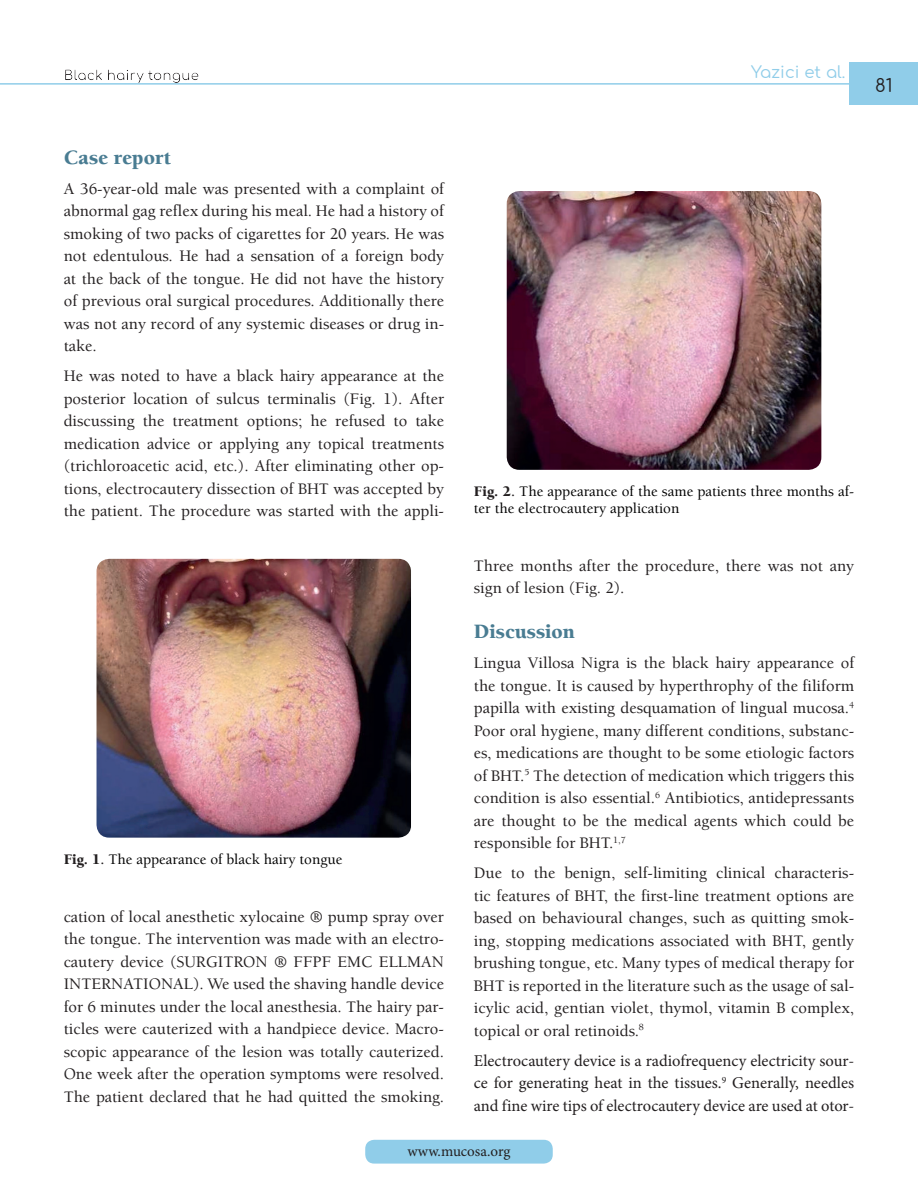
<style>
.page{position:relative;width:918px;height:1188px;background:#fff}
.page>*{position:absolute;margin:0;border:0;box-sizing:border-box;transform-origin:0 0}
.t1{font:21px "Berkeley Black Tr";color:#497c92}
.t2{font:18px "Comfortaa";color:#231f20}
.t3{font:16.5px/22.5px "Berkeley Regular Tr";color:#231f20;text-align:justify}
.t4{font:16.5px/22.5px "Minion Pro";color:#231f20;text-align:justify}
.t5{font:16.5px "Comfortaa";color:#90cde9}
.t6{font:15px/16.5px "Berkeley Regular Tr";color:#000}
.t7{font:15px "Minion Pro";color:#231f20}
.s1{font-family:"Berkeley Black Tr";color:#231f20}
.s2{font-family:"Berkeley Bold Tr";color:#231f20}
</style>
<div class="page">
<div style="left:365px;top:1140px;width:188px;height:24px;background:#90cde9;border-radius:9px"></div>
<div style="left:63px;top:67px;width:139px;height:19px;background:#231f20;opacity:.75"></div>
<hr style="left:0;top:83px;width:918px;height:2px;background:#90cde9">
<div style="left:850px;top:63px;width:68px;height:42px;background:#90cde9"></div>
<img style="left:97px;top:559px;width:314px;height:279px">
<img style="left:507px;top:191px;width:314px;height:279px">
<p class="t5" style="left:751px;top:57px;width:96px">Yazici et al.</p>
<p class="t2" style="left:875px;top:69px;width:19px">81</p>
<p class="t1" style="left:64px;top:145px;width:109px">Case report</p>
<p class="t3" style="left:64px;top:177px;width:382px">A 36-year-old male was presented with a complaint of abnormal gag reflex during his meal. He had a history of smoking of two packs of cigarettes for 20 years. He was not edentulous. He had a sensation of a foreign body at the back of the tongue. He did not have the history of previous oral surgical procedures. Additionally there was not any record of any systemic diseases or drug in&shy;take.</p>
<p class="t3" style="left:64px;top:365px;width:382px">He was noted to have a black hairy appearance at the posterior location of sulcus terminalis (Fig. 1). After discussing the treatment options; he refused to take medication advice or applying any topical treatments (trichloroacetic acid, etc.). After eliminating other op&shy;tions, electrocautery dissection of BHT was accepted by the patient. The procedure was started with the appli-</p>
<p class="t6" style="left:64px;top:851px;width:280px"><span class="s1">Fig. 1</span><span class="s2">.</span> The appearance of black hairy tongue</p>
<p class="t3" style="left:64px;top:905px;width:382px">cation of local anesthetic xylocaine ® pump spray over the tongue. The intervention was made with an electro&shy;cautery device (SURGITRON ® FFPF EMC ELLMAN INTERNATIONAL). We used the shaving handle device for 6 minutes under the local anesthesia. The hairy par&shy;ticles were cauterized with a handpiece device. Macro&shy;scopic appearance of the lesion was totally cauterized.<br>One week after the operation symptoms were resolved.<br>The patient declared that he had quitted the smoking.</p>
<p class="t6" style="left:474px;top:483px;width:382px"><span class="s1">Fig. 2</span><span class="s2">.</span> The appearance of the same patients three months af&shy;ter the electrocautery application</p>
<p class="t3" style="left:474px;top:554px;width:382px">Three months after the procedure, there was not any sign of lesion (Fig. 2).</p>
<p class="t1" style="left:474px;top:619px;width:103px">Discussion</p>
<p class="t3" style="left:474px;top:651px;width:382px">Lingua Villosa Nigra is the black hairy appearance of the tongue. It is caused by hyperthrophy of the filiform papilla with existing desquamation of lingual mucosa.<sup>4<br></sup>Poor oral hygiene, many different conditions, substanc&shy;es, medications are thought to be some etiologic factors of BHT.<sup>5</sup> The detection of medication which triggers this condition is also essential.<sup>6</sup> Antibiotics, antidepressants are thought to be the medical agents which could be responsible for BHT.<sup>1,7</sup></p>
<p class="t3" style="left:474px;top:861px;width:382px">Due to the benign, self-limiting clinical characteris&shy;tic features of BHT, the first-line treatment options are based on behavioural changes, such as quitting smok&shy;ing, stopping medications associated with BHT, gently brushing tongue, etc. Many types of medical therapy for BHT is reported in the literature such as the usage of sal&shy;icylic acid, gentian violet, thymol, vitamin B complex, topical or oral retinoids.<sup>8</sup></p>
<p class="t4" style="left:474px;top:1049px;width:382px">Electrocautery device is a radiofrequency electricity sour&shy;ce for generating heat in the tissues.<sup>9</sup> Generally, needles and fine wire tips of electrocautery device are used at otor-</p>
<p class="t7" style="left:407px;top:1141px;width:105px">www.mucosa.org</p>
</div>
